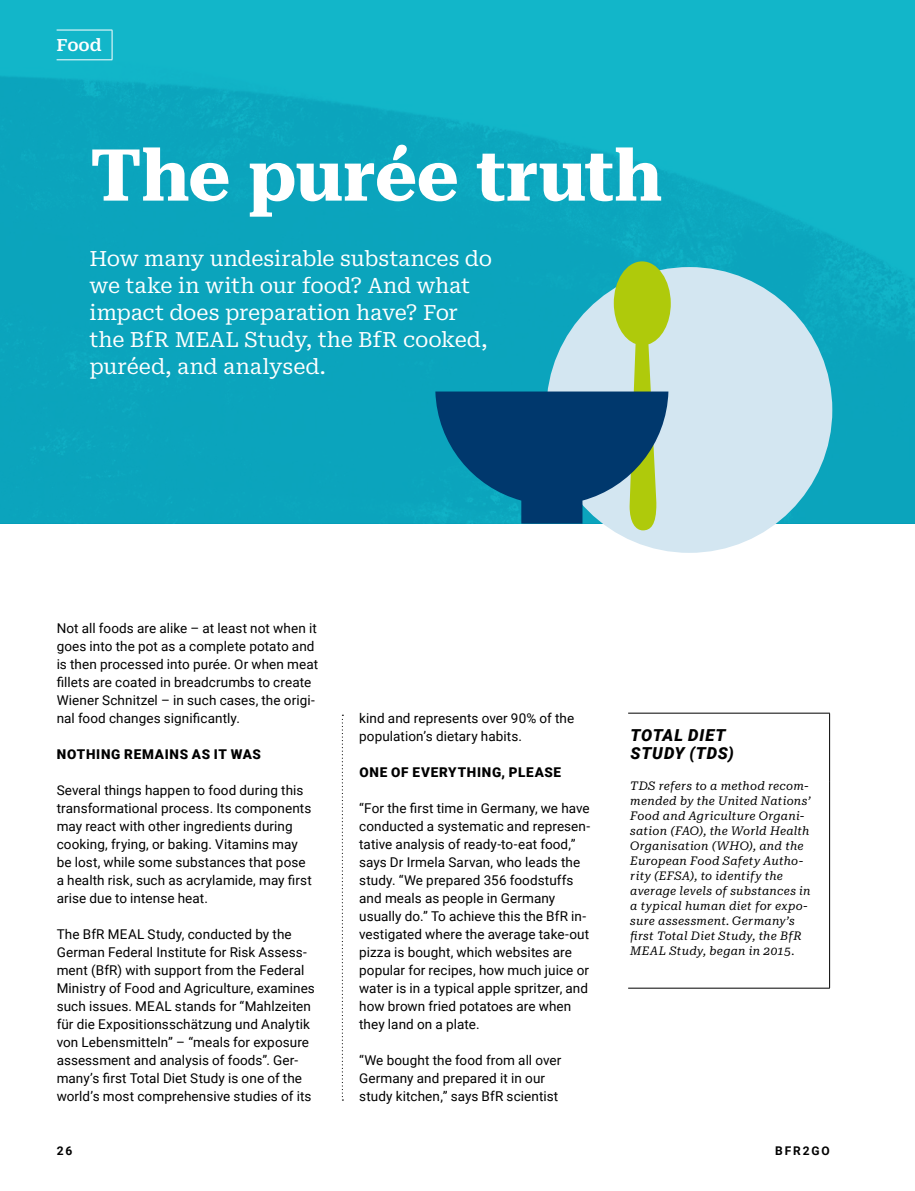
<style>
.page{position:relative;width:915px;height:1191px;background:#fff}
.page>*{position:absolute;margin:0;border:0;box-sizing:border-box;transform-origin:0 0}
.t1{font:72px "Roboto Serif 20 pt";letter-spacing:-.005em;color:#fff}
.t2{font:21px/27px "Roboto Serif 20 pt";letter-spacing:-.005em;color:#fff}
.t3{font:16.8px "Roboto Serif 20 pt";color:#fff}
.t4{font:italic 900 16.5px/18px "Roboto";letter-spacing:.045em;color:#000}
.t5{font:13.5px/18px "Roboto";letter-spacing:.005em;color:#000}
.t6{font:900 13.5px "Roboto";letter-spacing:.05em;color:#000}
.t7{font:italic 12px/15px "Roboto Serif 20 pt";letter-spacing:.02em;color:#000}
.t8{font:700 12px "Roboto";letter-spacing:.155em;color:#000}
</style>
<div class="page">
<img style="left:0;top:0;width:914px;height:523px">
<hr style="left:628px;top:713px;width:201px;height:1px;background:#000">
<hr style="left:829px;top:713px;width:1px;height:68px;background:#000">
<hr style="left:829px;top:781px;width:1px;height:207px;background:#000">
<hr style="left:628px;top:988px;width:201px;height:1px;background:#000">
<svg style="left:342px;top:714px;width:1px;height:386px"></svg>
<div style="left:546px;top:267px;width:286px;height:286px;background:#d3e6f1;border-radius:50%"></div>
<svg style="left:435px;top:261px;width:235px;height:269px"></svg>
<hr style="left:57px;top:30px;width:55px;height:1px;background:#fff">
<hr style="left:112px;top:30px;width:1px;height:30px;background:#fff">
<hr style="left:57px;top:60px;width:55px;height:1px;background:#fff">
<p class="t3" style="left:57px;top:32px;width:47px">Food</p>
<h1 class="t1" style="left:90px;top:118px;width:573px">The purée truth</h1>
<p class="t2" style="left:89px;top:244px;width:404px">How many undesirable substances do we take in with our food? And what impact does preparation have? For the BfR MEAL Study, the BfR cooked, puréed, and analysed.</p>
<p class="t5" style="left:57px;top:618px;width:263px">Not all foods are alike – at least not when it goes into the pot as a complete potato and is then processed into purée. Or when meat fillets are coated in breadcrumbs to create Wiener Schnitzel – in such cases, the origi&shy;nal food changes significantly.</p>
<h2 class="t6" style="left:57px;top:744px;width:205px">NOTHING REMAINS AS IT WAS</h2>
<p class="t5" style="left:57px;top:780px;width:256px">Several things happen to food during this transformational process. Its components may react with other ingredients during cooking, frying, or baking. Vitamins may be lost, while some substances that pose a health risk, such as acrylamide, may first arise due to intense heat.</p>
<p class="t5" style="left:57px;top:924px;width:259px">The BfR MEAL Study, conducted by the German Federal Institute for Risk Assess&shy;ment (BfR) with support from the Federal Ministry of Food and Agriculture, examines such issues. MEAL stands for “Mahlzeiten für die Expositionsschätzung und Analytik von Lebensmitteln” – “meals for exposure assessment and analysis of foods”. Ger&shy;many’s first Total Diet Study is one of the world’s most comprehensive studies of its</p>
<p class="t8" style="left:57px;top:1142px;width:17px">26</p>
<p class="t5" style="left:359px;top:708px;width:216px">kind and represents over 90% of the population’s dietary habits.</p>
<h2 class="t6" style="left:359px;top:762px;width:203px">ONE OF EVERYTHING, PLEASE</h2>
<p class="t5" style="left:359px;top:798px;width:232px">“For the first time in Germany, we have conducted a systematic and represen&shy;tative analysis of ready-to-eat food,” says Dr Irmela Sarvan, who leads the study. “We prepared 356 foodstuffs and meals as people in Germany usually do.” To achieve this the BfR in&shy;vestigated where the average take-out pizza is bought, which websites are popular for recipes, how much juice or water is in a typical apple spritzer, and how brown fried potatoes are when they land on a plate.</p>
<p class="t5" style="left:359px;top:1050px;width:204px">“We bought the food from all over<br>Germany and prepared it in our study kitchen,” says BfR scientist</p>
<h3 class="t4" style="left:630px;top:725px;width:105px">TOTAL DIET<br>STUDY (TDS)</h3>
<p class="t7" style="left:630px;top:777px;width:182px">TDS refers to a method recom&shy;mended by the United Nations’<br>Food and Agriculture Organi&shy;sation (FAO), the World Health<br>Organisation (WHO), and the<br>European Food Safety Autho&shy;rity (EFSA), to identify the average levels of substances in a typical human diet for expo&shy;sure assessment. Germany’s first Total Diet Study, the BfR<br>MEAL Study, began in 2015.</p>
<p class="t8" style="left:775px;top:1142px;width:56px">BFR2GO</p>
</div>
